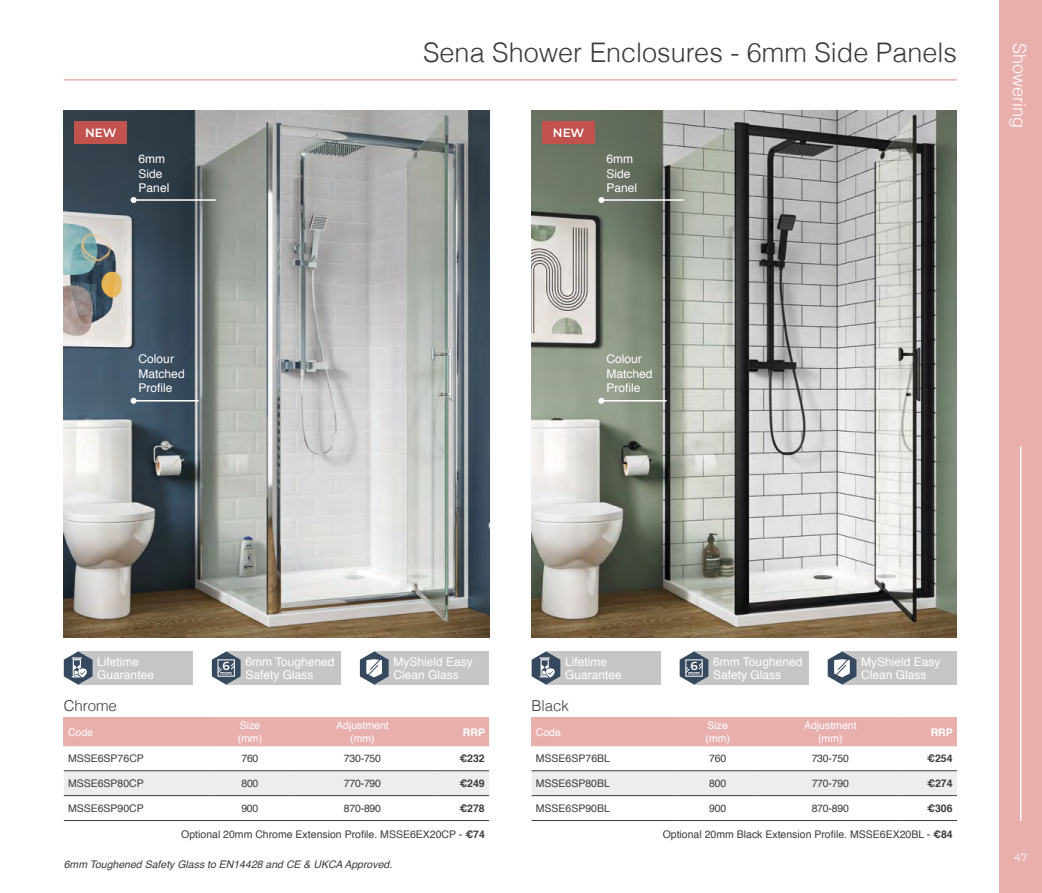
<style>
.page{position:relative;width:1042px;height:893px;background:#fff}
.page>*{position:absolute;margin:0;border:0;box-sizing:border-box;transform-origin:0 0}
.t1{font:300 27px "Helvetica";color:#3c3c3b}
.t2{font:300 18px "Helvetica";color:#fff}
.t3{font:300 15px "Helvetica";color:#3c3c3b}
.t4{font:12px/14.4px "Helvetica";color:#fff}
.t5{font:600 12px "Montserrat";letter-spacing:-.005em;color:#fff}
.t6{font:10.5px "Helvetica";color:#3c3c3b}
.t7{font:10.5px/13.5px "Helvetica";color:#fff}
.t8{font:italic 10.5px "Helvetica";color:#3c3c3b}
.t9{font:700 10.5px "Helvetica";color:#3c3c3b}
.t10{font:700 10.5px "Helvetica";color:#fff}
.t11{font:10.5px "Montserrat";color:#fff}
.t12{font:600 5.55px "Montserrat";color:#fff}
.s1{font-weight:700}
</style>
<div class="page">
<div style="left:999px;top:0;width:43px;height:893px;background:#e8afad"></div>
<div style="left:64px;top:718px;width:146px;height:28px;background:#e8afad"></div>
<div style="left:210px;top:718px;width:279px;height:28px;background:#e8afad"></div>
<div style="left:64px;top:771px;width:425px;height:24px;background:#ededed"></div>
<hr style="left:64px;top:770px;width:146px;height:1px;background:#3c3c3b">
<hr style="left:64px;top:795px;width:146px;height:1px;background:#3c3c3b">
<hr style="left:64px;top:820px;width:146px;height:1px;background:#3c3c3b">
<hr style="left:64px;top:717px;width:146px;height:1px;background:#e8afad">
<hr style="left:210px;top:717px;width:80px;height:1px;background:#e8afad">
<hr style="left:290px;top:717px;width:145px;height:1px;background:#e8afad">
<hr style="left:435px;top:717px;width:54px;height:1px;background:#e8afad">
<hr style="left:210px;top:746px;width:80px;height:1px;background:#e8afad">
<hr style="left:290px;top:746px;width:145px;height:1px;background:#e8afad">
<hr style="left:435px;top:746px;width:54px;height:1px;background:#e8afad">
<hr style="left:64px;top:746px;width:146px;height:1px;background:#eab8b5">
<hr style="left:210px;top:770px;width:80px;height:1px;background:#3c3c3b">
<hr style="left:290px;top:770px;width:145px;height:1px;background:#3c3c3b">
<hr style="left:435px;top:770px;width:54px;height:1px;background:#3c3c3b">
<hr style="left:210px;top:795px;width:80px;height:1px;background:#3c3c3b">
<hr style="left:290px;top:795px;width:145px;height:1px;background:#3c3c3b">
<hr style="left:435px;top:795px;width:54px;height:1px;background:#3c3c3b">
<hr style="left:210px;top:820px;width:80px;height:1px;background:#3c3c3b">
<hr style="left:290px;top:820px;width:145px;height:1px;background:#3c3c3b">
<hr style="left:435px;top:820px;width:54px;height:1px;background:#3c3c3b">
<div style="left:531px;top:718px;width:146px;height:28px;background:#e8afad"></div>
<div style="left:677px;top:718px;width:280px;height:28px;background:#e8afad"></div>
<div style="left:531px;top:771px;width:426px;height:24px;background:#ededed"></div>
<hr style="left:531px;top:770px;width:146px;height:1px;background:#3c3c3b">
<hr style="left:531px;top:795px;width:146px;height:1px;background:#3c3c3b">
<hr style="left:531px;top:820px;width:146px;height:1px;background:#3c3c3b">
<hr style="left:531px;top:717px;width:146px;height:1px;background:#e8afad">
<hr style="left:677px;top:717px;width:81px;height:1px;background:#e8afad">
<hr style="left:758px;top:717px;width:145px;height:1px;background:#e8afad">
<hr style="left:903px;top:717px;width:54px;height:1px;background:#e8afad">
<hr style="left:677px;top:746px;width:81px;height:1px;background:#e8afad">
<hr style="left:758px;top:746px;width:145px;height:1px;background:#e8afad">
<hr style="left:903px;top:746px;width:54px;height:1px;background:#e8afad">
<hr style="left:531px;top:746px;width:146px;height:1px;background:#eab8b5">
<hr style="left:677px;top:770px;width:81px;height:1px;background:#3c3c3b">
<hr style="left:758px;top:770px;width:145px;height:1px;background:#3c3c3b">
<hr style="left:903px;top:770px;width:54px;height:1px;background:#3c3c3b">
<hr style="left:677px;top:795px;width:81px;height:1px;background:#3c3c3b">
<hr style="left:758px;top:795px;width:145px;height:1px;background:#3c3c3b">
<hr style="left:903px;top:795px;width:54px;height:1px;background:#3c3c3b">
<hr style="left:677px;top:820px;width:81px;height:1px;background:#3c3c3b">
<hr style="left:758px;top:820px;width:145px;height:1px;background:#3c3c3b">
<hr style="left:903px;top:820px;width:54px;height:1px;background:#3c3c3b">
<hr style="left:64px;top:79px;width:893px;height:2px;background:#e8afad">
<img style="left:531px;top:111px;width:426px;height:527px">
<img style="left:64px;top:111px;width:425px;height:527px">
<div style="left:542px;top:121px;width:53px;height:23px;background:#c1524d"></div>
<div style="left:74px;top:121px;width:53px;height:23px;background:#c1524d"></div>
<hr style="left:601px;top:199px;width:82px;height:2px;background:#fff">
<svg style="left:598px;top:197px;width:6px;height:6px"></svg>
<hr style="left:134px;top:199px;width:82px;height:2px;background:#fff">
<svg style="left:131px;top:197px;width:6px;height:6px"></svg>
<hr style="left:601px;top:400px;width:65px;height:2px;background:#fff">
<svg style="left:598px;top:398px;width:6px;height:6px"></svg>
<hr style="left:134px;top:400px;width:65px;height:2px;background:#fff">
<svg style="left:131px;top:398px;width:6px;height:6px"></svg>
<div style="left:78px;top:651px;width:115px;height:34px;background:#c6c6c6"></div>
<svg style="left:64px;top:651px;width:29px;height:34px"></svg>
<div style="left:546px;top:651px;width:115px;height:34px;background:#c6c6c6"></div>
<svg style="left:531px;top:651px;width:29px;height:34px"></svg>
<div style="left:226px;top:651px;width:115px;height:34px;background:#c6c6c6"></div>
<svg style="left:212px;top:651px;width:29px;height:34px"></svg>
<div style="left:218px;top:659px;width:17px;height:18px;border:1px solid #fff"></div>
<div style="left:694px;top:651px;width:115px;height:34px;background:#c6c6c6"></div>
<svg style="left:680px;top:651px;width:28px;height:34px"></svg>
<div style="left:685px;top:659px;width:17px;height:18px;border:1px solid #fff"></div>
<div style="left:374px;top:651px;width:115px;height:34px;background:#c6c6c6"></div>
<svg style="left:360px;top:651px;width:29px;height:34px"></svg>
<div style="left:842px;top:651px;width:115px;height:34px;background:#c6c6c6"></div>
<svg style="left:828px;top:651px;width:28px;height:34px"></svg>
<hr style="left:1020px;top:446px;width:1px;height:375px;background:#fff">
<h1 class="t1" style="left:423px;top:31px;width:535px">Sena Shower Enclosures - 6mm Side Panels</h1>
<h2 class="t2" style="left:1034px;top:43px;width:87px;rotate:90deg">Showering</h2>
<p class="t5" style="left:85px;top:124px;width:33px">NEW</p>
<p class="t5" style="left:553px;top:124px;width:33px">NEW</p>
<p class="t4" style="left:139px;top:152px;width:32px">6mm<br>Side<br>Panel</p>
<p class="t4" style="left:606px;top:152px;width:32px">6mm<br>Side<br>Panel</p>
<p class="t4" style="left:139px;top:352px;width:48px">Colour<br>Matched<br>Profile</p>
<p class="t4" style="left:606px;top:352px;width:48px">Colour<br>Matched<br>Profile</p>
<p class="t4" style="left:393px;top:655px;width:81px;line-height:13.5px">MyShield Easy<br>Clean Glass</p>
<p class="t4" style="left:861px;top:655px;width:81px;line-height:13.5px">MyShield Easy<br>Clean Glass</p>
<p class="t4" style="left:97px;top:655px;width:58px;line-height:13.5px">Lifetime<br>Guarantee</p>
<p class="t4" style="left:565px;top:655px;width:58px;line-height:13.5px">Lifetime<br>Guarantee</p>
<p class="t12" style="left:220px;top:669px;width:13px"><sup>6</sup>m m</p>
<p class="t4" style="left:713px;top:655px;width:91px;line-height:13.5px">6mm Toughened<br>Safety Glass</p>
<p class="t4" style="left:245px;top:655px;width:91px;line-height:13.5px">6mm Toughened<br>Safety Glass</p>
<p class="t12" style="left:688px;top:669px;width:13px"><sup>6</sup>m m</p>
<h3 class="t3" style="left:64px;top:693px;width:55px">Chrome</h3>
<h3 class="t3" style="left:531px;top:693px;width:39px">Black</h3>
<p class="t7" style="left:68px;top:725px;width:27px">Code</p>
<p class="t7" style="left:238px;top:719px;width:26px">Size (mm)</p>
<p class="t7" style="left:336px;top:719px;width:54px;text-align:center">Adjustment (mm)</p>
<p class="t10" style="left:463px;top:723px;width:24px">RRP</p>
<p class="t6" style="left:68px;top:750px;width:77px">MSSE6SP76CP</p>
<p class="t6" style="left:241px;top:750px;width:19px">760</p>
<p class="t6" style="left:344px;top:750px;width:39px">730-750</p>
<p class="t9" style="left:459px;top:750px;width:27px">€232</p>
<p class="t6" style="left:68px;top:775px;width:77px">MSSE6SP80CP</p>
<p class="t6" style="left:241px;top:775px;width:19px">800</p>
<p class="t6" style="left:344px;top:775px;width:39px">770-790</p>
<p class="t9" style="left:459px;top:775px;width:27px">€249</p>
<p class="t6" style="left:68px;top:800px;width:77px">MSSE6SP90CP</p>
<p class="t6" style="left:241px;top:800px;width:19px">900</p>
<p class="t6" style="left:344px;top:800px;width:39px">870-890</p>
<p class="t9" style="left:459px;top:800px;width:27px">€278</p>
<p class="t7" style="left:536px;top:725px;width:27px">Code</p>
<p class="t7" style="left:705px;top:719px;width:26px">Size (mm)</p>
<p class="t7" style="left:804px;top:719px;width:54px;text-align:center">Adjustment (mm)</p>
<p class="t10" style="left:930px;top:723px;width:24px">RRP</p>
<p class="t6" style="left:536px;top:750px;width:76px">MSSE6SP76BL</p>
<p class="t6" style="left:709px;top:750px;width:19px">760</p>
<p class="t6" style="left:811px;top:750px;width:39px">730-750</p>
<p class="t9" style="left:927px;top:750px;width:27px">€254</p>
<p class="t6" style="left:536px;top:775px;width:76px">MSSE6SP80BL</p>
<p class="t6" style="left:709px;top:775px;width:19px">800</p>
<p class="t6" style="left:811px;top:775px;width:39px">770-790</p>
<p class="t9" style="left:927px;top:775px;width:27px">€274</p>
<p class="t6" style="left:536px;top:800px;width:76px">MSSE6SP90BL</p>
<p class="t6" style="left:709px;top:800px;width:19px">900</p>
<p class="t6" style="left:811px;top:800px;width:39px">870-890</p>
<p class="t9" style="left:927px;top:800px;width:27px">€306</p>
<p class="t6" style="left:181px;top:826px;width:305px">Optional 20mm Chrome Extension Profile. MSSE6EX20CP - <span class="s1">€74</span></p>
<p class="t6" style="left:663px;top:826px;width:291px">Optional 20mm Black Extension Profile. MSSE6EX20BL - <span class="s1">€84</span></p>
<p class="t8" style="left:64px;top:856px;width:330px">6mm Toughened Safety Glass to EN14428 and CE &amp; UKCA Approved.</p>
<p class="t11" style="left:1014px;top:850px;width:15px">47</p>
</div>
